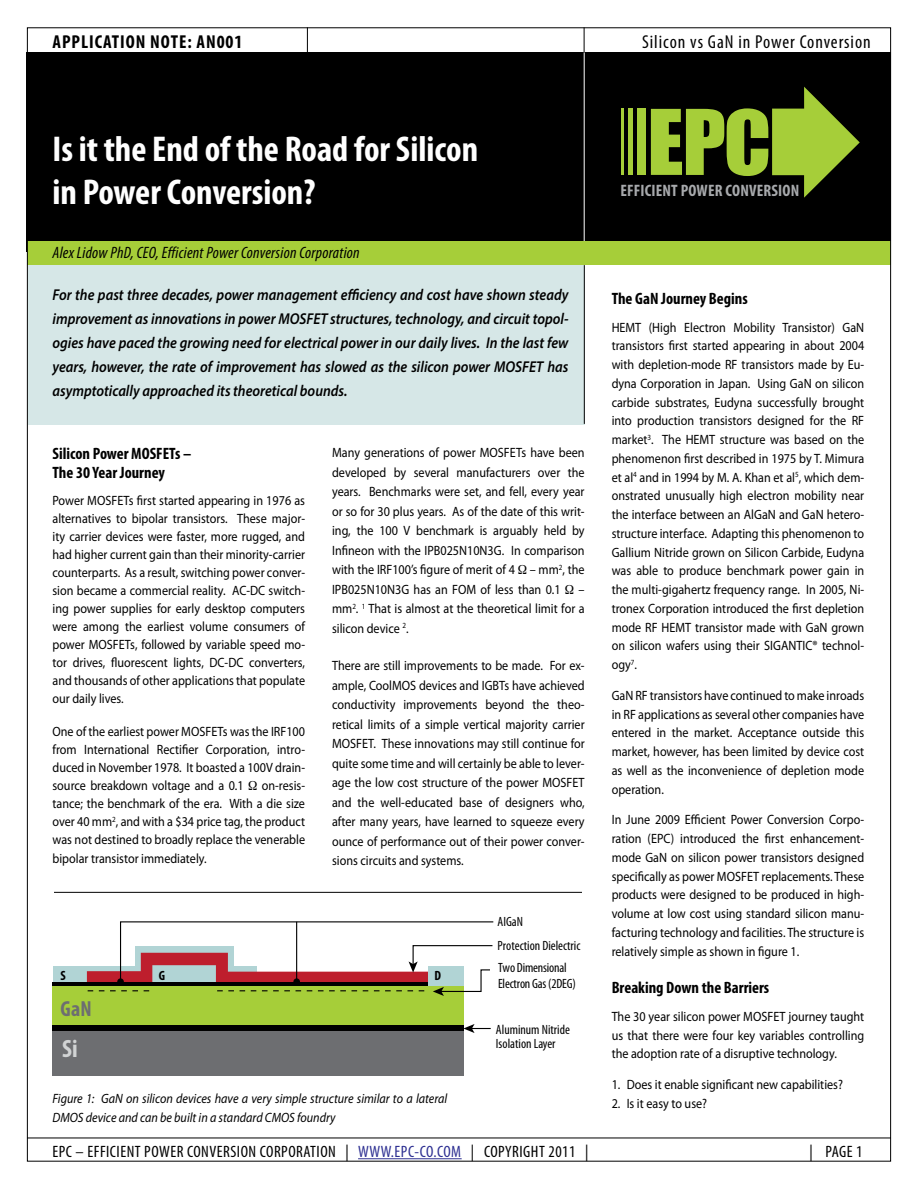
<style>
.page{position:relative;width:918px;height:1188px;background:#fff}
.page>*{position:absolute;margin:0;border:0;box-sizing:border-box;transform-origin:0 0}
.t1{font:700 condensed 36px/43.2px "Myriad Pro";color:#fff}
.t2{font:700 condensed 25.05px "Myriad Pro";color:#d1d3d4}
.t3{font:700 condensed 21.9px "Myriad Pro";color:#6d6e71}
.t4{font:condensed 18.75px "Myriad Pro";letter-spacing:.05em;color:#000}
.t5{font:700 condensed 18.75px "Myriad Pro";letter-spacing:.05em;color:#000}
.t6{font:700 condensed 16.65px "Myriad Pro";letter-spacing:.01em;color:#a7a9ac}
.t7{font:700 condensed 16.5px/18.8px "Myriad Pro";color:#000}
.t8{font:condensed 16.5px "Myriad Pro";letter-spacing:.03em;color:#000}
.t9{font:italic condensed 16.5px "Myriad Pro";letter-spacing:.015em;color:#000}
.t10{font:italic 600 15.75px/24px "Myriad Pro";color:#000;text-align:justify;scale:.9 1}
.t11{font:13.5px/18.8px "Myriad Pro";color:#000;text-align:justify;scale:.9 1}
.t12{font:italic 13.5px/18.8px "Myriad Pro";color:#000;scale:.9 1}
.t13{font:condensed 13.5px/23.5px "Myriad Pro";color:#000}
.t14{font:700 condensed 13.5px "Myriad Pro";color:#000}
.s1{color:#2e3092}
</style>
<div class="page">
<div style="left:27px;top:52px;width:864px;height:200px;background:#000"></div>
<hr style="left:584px;top:52px;width:1px;height:199px;background:#fff">
<div style="left:27px;top:241px;width:864px;height:24px;background:#a6ce39"></div>
<hr style="left:27px;top:1138px;width:864px;height:1px;background:#000">
<svg style="left:307px;top:29px;width:1px;height:23px"></svg>
<svg style="left:584px;top:29px;width:1px;height:23px"></svg>
<hr style="left:358px;top:1158px;width:104px;height:1px;background:#2e3092">
<div style="left:29px;top:265px;width:556px;height:159px;background:#d6e7e7"></div>
<div style="left:637px;top:109px;width:9px;height:66px;background:#a6ce39"></div>
<hr style="left:621px;top:109px;width:3px;height:66px;background:#a6ce39">
<div style="left:628px;top:109px;width:5px;height:66px;background:#a6ce39"></div>
<svg style="left:651px;top:87px;width:209px;height:111px"></svg>
<div style="left:53px;top:967px;width:203px;height:19px;background:#b1d4d5"></div>
<div style="left:53px;top:982px;width:411px;height:6px;background:#000"></div>
<div style="left:53px;top:986px;width:411px;height:54px;background:#a6ce39"></div>
<div style="left:53px;top:1026px;width:411px;height:15px;background:#000"></div>
<div style="left:53px;top:1031px;width:411px;height:45px;background:#6d6e71"></div>
<svg style="left:463px;top:1024px;width:28px;height:9px"></svg>
<svg style="left:87px;top:921px;width:407px;height:75px"></svg>
<hr style="left:54px;top:892px;width:528px;height:1px;background:#000">
<hr style="left:584px;top:265px;width:1px;height:159px;background:#000">
<h3 class="t5" style="left:52px;top:30px;width:192px">APPLICATION NOTE: AN001</h3>
<h3 class="t4" style="left:642px;top:30px;width:230px">Silicon vs GaN in Power Conversion</h3>
<h1 class="t1" style="left:52px;top:127px;width:427px">Is it the End of the Road for Silicon in Power Conversion?</h1>
<p class="t9" style="left:52px;top:243px;width:309px">Alex Lidow PhD, CEO, Efficient Power Conversion Corporation</p>
<p class="t10" style="left:52px;top:283px;width:575px">For the past three decades, power management efficiency and cost have shown steady improvement as innovations in power MOSFET structures, technology, and circuit topol&shy;ogies have paced the growing need for electrical power in our daily lives. In the last few years, however, the rate of improvement has slowed as the silicon power MOSFET has asymptotically approached its theoretical bounds.</p>
<p class="t7" style="left:52px;top:444px;width:140px">Silicon Power MOSFETs –<br>The 30 Year Journey</p>
<p class="t11" style="left:52px;top:491px;width:282px;line-height:18px">Power MOSFETs first started appearing in 1976 as alternatives to bipolar transistors. These major&shy;ity carrier devices were faster, more rugged, and had higher current gain than their minority-carrier counterparts. As a result, switching power conver&shy;sion became a commercial reality. AC-DC switch&shy;ing power supplies for early desktop computers were among the earliest volume consumers of power MOSFETs, followed by variable speed mo&shy;tor drives, fluorescent lights, DC-DC converters, and thousands of other applications that populate our daily lives.</p>
<p class="t11" style="left:52px;top:722px;width:282px;line-height:18px">One of the earliest power MOSFETs was the IRF100 from International Rectifier Corporation, intro&shy;duced in November 1978. It boasted a 100V drain&shy;source breakdown voltage and a 0.1</p>
<p class="t11" style="left:52px;top:776px;width:282px;line-height:18.1px;text-indent:209px">on-resis&shy;tance; the benchmark of the era. With a die size over 40 mm<sup>2</sup>, and with a $34 price tag, the product was not destined to broadly replace the venerable bipolar transistor immediately.</p>
<p class="t11" style="left:332px;top:443px;width:282px;line-height:19.5px">Many generations of power MOSFETs have been developed by several manufacturers over the years. Benchmarks were set, and fell, every year or so for 30 plus years. As of the date of this writ&shy;ing, the 100 V benchmark is arguably held by Infineon with the IPB025N10N3G. In comparison with the IRF100’s figure of merit of 4 – mm<sup>2</sup>, the IPB025N10N3G has an FOM of less than 0.1</p>
<p class="t11" style="left:332px;top:579px;width:282px;line-height:19.5px;text-indent:247px">– mm<sup>2</sup>. <sup>1</sup> That is almost at the theoretical limit for a silicon device <sup>2</sup>.</p>
<p class="t11" style="left:332px;top:656px;width:282px;line-height:19.5px">There are still improvements to be made. For ex&shy;ample, CoolMOS devices and IGBTs have achieved conductivity improvements beyond the theo&shy;retical limits of a simple vertical majority carrier MOSFET. These innovations may still continue for quite some time and will certainly be able to lever&shy;age the low cost structure of the power MOSFET and the well-educated base of designers who, after many years, have learned to squeeze every ounce of performance out of their power conver&shy;sions circuits and systems.</p>
<p class="t13" style="left:498px;top:910px;width:84px">AIGaN<br>Protection Dielectric</p>
<p class="t14" style="left:61px;top:967px;width:7px">S</p>
<p class="t14" style="left:159px;top:967px;width:8px">G</p>
<p class="t14" style="left:434px;top:967px;width:8px">D</p>
<h3 class="t3" style="left:61px;top:995px;width:33px">GaN</h3>
<h2 class="t2" style="left:62px;top:1033px;width:17px">Si</h2>
<p class="t12" style="left:52px;top:1089px;width:440px">Figure 1: GaN on silicon devices have a very simple structure similar to a lateral<br>DMOS device and can be built in a standard CMOS foundry</p>
<p class="t13" style="left:498px;top:959px;width:79px;line-height:16px">Two Dimensional<br>Electron Gas (2DEG)</p>
<p class="t13" style="left:496px;top:1022px;width:75px;line-height:14.7px">Aluminum Nitride<br>Isolation Layer</p>
<p class="t6" style="left:620px;top:180px;width:180px">EFFICIENT POWER CONVERSION</p>
<p class="t7" style="left:612px;top:289px;width:138px">The GaN Journey Begins</p>
<p class="t11" style="left:612px;top:318px;width:282px">HEMT (High Electron Mobility Transistor) GaN transistors first started appearing in about 2004 with depletion-mode RF transistors made by Eu&shy;dyna Corporation in Japan. Using GaN on silicon carbide substrates, Eudyna successfully brought into production transistors designed for the RF market<sup>3</sup>. The HEMT structure was based on the phenomenon first described in 1975 by T. Mimura et al<sup>4</sup> and in 1994 by M. A. Khan et al<sup>5</sup>, which dem&shy;onstrated unusually high electron mobility near the interface between an AlGaN and GaN hetero&shy;structure interface. Adapting this phenomenon to Gallium Nitride grown on Silicon Carbide, Eudyna was able to produce benchmark power gain in the multi-gigahertz frequency range. In 2005, Ni&shy;tronex Corporation introduced the first depletion mode RF HEMT transistor made with GaN grown on silicon wafers using their SIGANTIC® technol&shy;ogy<sup>7</sup>.</p>
<p class="t11" style="left:612px;top:686px;width:282px">GaN RF transistors have continued to make inroads in RF applications as several other companies have entered in the market. Acceptance outside this market, however, has been limited by device cost as well as the inconvenience of depletion mode operation.</p>
<p class="t11" style="left:612px;top:810px;width:282px">In June 2009 Efficient Power Conversion Corpo&shy;ration (EPC) introduced the first enhancement&shy;mode GaN on silicon power transistors designed specifically as power MOSFET replacements. These products were designed to be produced in high&shy;volume at low cost using standard silicon manu&shy;facturing technology and facilities. The structure is relatively simple as shown in figure 1.</p>
<p class="t7" style="left:612px;top:978px;width:159px">Breaking Down the Barriers</p>
<p class="t11" style="left:612px;top:1007px;width:282px">The 30 year silicon power MOSFET journey taught us that there were four key variables controlling the adoption rate of a disruptive technology.</p>
<p class="t11" style="left:612px;top:1075px;width:259px">1. Does it enable significant new capabilities?</p>
<p class="t11" style="left:612px;top:1094px;width:108px">2. Is it easy to use?</p>
<p class="t8" style="left:52px;top:1142px;width:537px">EPC – EFFICIENT POWER CONVERSION CORPORATION | <span class="s1">WWW.EPC-CO.COM</span> | COPYRIGHT 2011 |</p>
<p class="t8" style="left:809px;top:1142px;width:55px">| PAGE 1</p>
</div>
